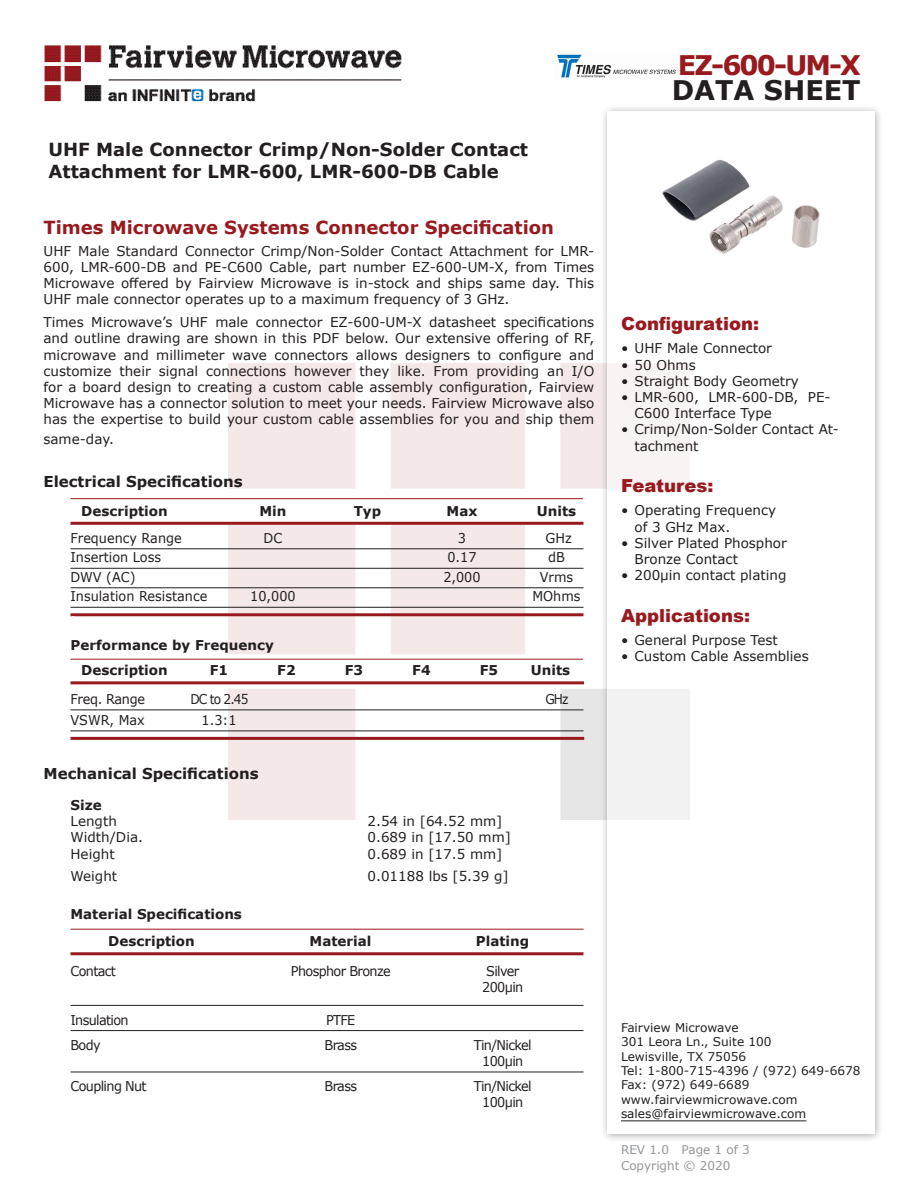
<style>
.page{position:relative;width:918px;height:1188px;background:#fff}
.page>*{position:absolute;margin:0;border:0;box-sizing:border-box;transform-origin:0 0}
.FM{font:700 27px "Verdana";letter-spacing:-.07em;color:#981a1e}
.t1{font:700 27px "Verdana";color:#231f20}
.Web_Description_Para{font:700 18px/21.6px "Verdana";color:#231f20}
.Head1{font:700 18px "Verdana";color:#981a1e}
.Applications_Header{font:900 18px "Arial";color:#981a1e}
.Head1-2{font:700 15px "Verdana";color:#231f20}
.Table-Footer{font:700 15px "Verdana";color:#f2f3f4}
.MarketingDescription{font:13.5px/16.2px "Verdana";color:#231f20}
.Table_Body_Connector{font:13.5px "Verdana";letter-spacing:-.05em;color:#231f20;scale:.95 1}
.Specs_Para{font:13.5px "Verdana";color:#231f20}
.Table-Body{font:13.5px "Verdana";color:#231f20;scale:.95 1}
.Head2{font:700 13.5px "Verdana";color:#231f20}
.Table_Header_Frequen{font:700 13.5px "Verdana";color:#231f20}
.Table_Header_Connect{font:700 13.5px "Verdana";color:#231f20}
.Table-Header{font:700 13.5px "Verdana";color:#231f20}
.Table_Body_Frequency{font:13.5px "Verdana";letter-spacing:-.025em;color:#231f20;scale:.95 1}
.Table_Body_Frequency-2{font:13.5px "Verdana";letter-spacing:-.025em;color:#231f20;scale:.9 1}
.FM_Info{font:12px "Verdana";color:#231f20}
.REV_Info{font:12px "Verdana";color:#939598}
.Table-Body-2{font:7.5px "Verdana";color:#fff;scale:.95 1}
</style>
<div class="page">
<img style="left:228px;top:364px;width:372px;height:456px">
<img style="left:44px;top:45px;width:358px;height:57px">
<hr style="left:70px;top:498px;width:513px;height:1px;background:#981a1e">
<hr style="left:70px;top:522px;width:514px;height:3px;background:#981a1e">
<hr style="left:70px;top:549px;width:514px;height:1px;background:#231f20">
<hr style="left:70px;top:568px;width:514px;height:1px;background:#231f20">
<hr style="left:70px;top:588px;width:514px;height:1px;background:#231f20">
<hr style="left:70px;top:607px;width:514px;height:1px;background:#231f20">
<hr style="left:70px;top:613px;width:514px;height:3px;background:#981a1e">
<hr style="left:70px;top:659px;width:513px;height:1px;background:#981a1e">
<hr style="left:70px;top:681px;width:514px;height:3px;background:#981a1e">
<hr style="left:70px;top:710px;width:514px;height:1px;background:#231f20">
<hr style="left:70px;top:731px;width:514px;height:1px;background:#231f20">
<hr style="left:70px;top:737px;width:514px;height:3px;background:#981a1e">
<hr style="left:70px;top:929px;width:514px;height:1px;background:#981a1e">
<hr style="left:70px;top:952px;width:514px;height:3px;background:#981a1e">
<hr style="left:70px;top:1005px;width:514px;height:1px;background:#231f20">
<hr style="left:70px;top:1030px;width:514px;height:1px;background:#231f20">
<hr style="left:70px;top:1072px;width:514px;height:1px;background:#231f20">
<div style="left:600px;top:104px;width:284px;height:1039px;background:#231f20;opacity:.75"></div>
<div style="left:608px;top:111px;width:267px;height:1023px;background:#fff"></div>
<img style="left:557px;top:54px;width:119px;height:24px">
<hr style="left:621px;top:1120px;width:185px;height:1px;background:#231f20">
<img style="left:662px;top:160px;width:158px;height:94px">
<p class="Web_Description_Para" style="left:49px;top:139px;width:481px">UHF Male Connector Crimp/Non-Solder Contact<br>Attachment for LMR-600, LMR-600-DB Cable</p>
<p class="Head1" style="left:44px;top:215px;width:512px">Times Microwave Systems Connector Specification</p>
<p class="MarketingDescription" style="left:44px;top:243px;width:552px;text-align:justify">UHF Male Standard Connector Crimp/Non-Solder Contact Attachment for LMR-600, LMR-600-DB and PE-C600 Cable, part number EZ-600-UM-X, from Times Microwave offered by Fairview Microwave is in-stock and ships same day. This UHF male connector operates up to a maximum frequency of 3 GHz.</p>
<p class="MarketingDescription" style="left:44px;top:314px;width:552px;text-align:justify">Times Microwave’s UHF male connector EZ-600-UM-X datasheet specifications and outline drawing are shown in this PDF below. Our extensive offering of RF, microwave and millimeter wave connectors allows designers to configure and customize their signal connections however they like. From providing an I/O for a board design to creating a custom cable assembly configuration, Fairview Microwave has a connector solution to meet your needs. Fairview Microwave also has the expertise to build your custom cable assemblies for you and ship them</p>
<p class="MarketingDescription" style="left:44px;top:431px;width:72px">same-day.</p>
<p class="Head1-2" style="left:44px;top:471px;width:201px">Electrical Specifications</p>
<p class="Table-Header" style="left:81px;top:501px;width:88px">Description</p>
<p class="Table-Header" style="left:259px;top:501px;width:29px">Min</p>
<p class="Table-Header" style="left:354px;top:501px;width:29px">Typ</p>
<p class="Table-Header" style="left:447px;top:501px;width:32px">Max</p>
<p class="Table-Header" style="left:537px;top:501px;width:41px">Units</p>
<p class="Table-Body" style="left:70px;top:529px;width:119px">Frequency Range</p>
<p class="Table-Body" style="left:264px;top:529px;width:21px">DC</p>
<p class="Table-Body" style="left:458px;top:529px;width:10px">3</p>
<p class="Table-Body" style="left:546px;top:529px;width:29px">GHz</p>
<p class="Table-Body" style="left:70px;top:548px;width:97px">Insertion Loss</p>
<p class="Table-Body" style="left:447px;top:548px;width:32px">0.17</p>
<p class="Table-Body" style="left:548px;top:548px;width:19px">dB</p>
<p class="Table-Body" style="left:70px;top:568px;width:70px">DWV (AC)</p>
<p class="Table-Body" style="left:443px;top:568px;width:41px">2,000</p>
<p class="Table-Body" style="left:540px;top:568px;width:37px">Vrms</p>
<p class="Table-Body" style="left:70px;top:587px;width:146px">Insulation Resistance</p>
<p class="Table-Body" style="left:250px;top:587px;width:49px">10,000</p>
<p class="Table-Body" style="left:532px;top:587px;width:52px">MOhms</p>
<p class="Table-Footer" style="left:70px;top:603px;width:7px">.</p>
<p class="Head2" style="left:70px;top:636px;width:205px">Performance by Frequency</p>
<p class="Table_Header_Frequen" style="left:81px;top:661px;width:88px">Description</p>
<p class="Table_Header_Frequen" style="left:210px;top:661px;width:20px">F1</p>
<p class="Table_Header_Frequen" style="left:277px;top:661px;width:20px">F2</p>
<p class="Table_Header_Frequen" style="left:345px;top:661px;width:20px">F3</p>
<p class="Table_Header_Frequen" style="left:412px;top:661px;width:20px">F4</p>
<p class="Table_Header_Frequen" style="left:480px;top:661px;width:20px">F5</p>
<p class="Table_Header_Frequen" style="left:531px;top:661px;width:41px">Units</p>
<p class="Table_Body_Frequency" style="left:70px;top:690px;width:80px">Freq. Range</p>
<p class="Table_Body_Frequency-2" style="left:190px;top:690px;width:66px">DC to 2.45</p>
<p class="Table_Body_Frequency-2" style="left:545px;top:690px;width:27px">GHz</p>
<p class="Table_Body_Frequency" style="left:70px;top:711px;width:80px">VSWR, Max</p>
<p class="Table_Body_Frequency" style="left:202px;top:711px;width:38px">1.3:1</p>
<p class="Head1-2" style="left:44px;top:763px;width:217px">Mechanical Specifications</p>
<p class="Head2" style="left:70px;top:796px;width:33px">Size</p>
<p class="Specs_Para" style="left:70px;top:812px;width:48px">Length</p>
<p class="Specs_Para" style="left:368px;top:812px;width:136px">2.54 in [64.52 mm]</p>
<p class="Specs_Para" style="left:70px;top:828px;width:74px">Width/Dia.</p>
<p class="Specs_Para" style="left:368px;top:828px;width:145px">0.689 in [17.50 mm]</p>
<p class="Specs_Para" style="left:70px;top:844px;width:46px">Height</p>
<p class="Specs_Para" style="left:368px;top:844px;width:136px">0.689 in [17.5 mm]</p>
<p class="Specs_Para" style="left:70px;top:867px;width:48px">Weight</p>
<p class="Specs_Para" style="left:368px;top:867px;width:143px">0.01188 lbs [5.39 g]</p>
<p class="Head2" style="left:70px;top:904px;width:173px">Material Specifications</p>
<p class="Table_Header_Connect" style="left:108px;top:932px;width:88px">Description</p>
<p class="Table_Header_Connect" style="left:310px;top:932px;width:63px">Material</p>
<p class="Table_Header_Connect" style="left:476px;top:932px;width:55px">Plating</p>
<p class="Table_Body_Connector" style="left:70px;top:962px;width:49px">Contact</p>
<p class="Table_Body_Connector" style="left:291px;top:962px;width:106px">Phosphor Bronze</p>
<p class="Table_Body_Connector" style="left:486px;top:962px;width:36px">Silver</p>
<p class="Table_Body_Connector" style="left:482px;top:978px;width:45px">200µin</p>
<p class="Table_Body_Connector" style="left:70px;top:1010px;width:63px">Insulation</p>
<p class="Table-Body-2" style="left:70px;top:1017px;width:4px">.</p>
<p class="Table_Body_Connector" style="left:326px;top:1010px;width:32px">PTFE</p>
<p class="Table_Body_Connector" style="left:70px;top:1036px;width:33px">Body</p>
<p class="Table_Body_Connector" style="left:325px;top:1036px;width:36px">Brass</p>
<p class="Table_Body_Connector" style="left:474px;top:1036px;width:63px">Tin/Nickel</p>
<p class="Table_Body_Connector" style="left:482px;top:1052px;width:45px">100µin</p>
<p class="Table_Body_Connector" style="left:70px;top:1077px;width:82px">Coupling Nut</p>
<p class="Table_Body_Connector" style="left:325px;top:1077px;width:36px">Brass</p>
<p class="Table_Body_Connector" style="left:474px;top:1077px;width:63px">Tin/Nickel</p>
<p class="Table_Body_Connector" style="left:482px;top:1093px;width:45px">100µin</p>
<p class="FM" style="left:678px;top:46px;width:184px">EZ-600-UM-X</p>
<p class="t1" style="left:672px;top:71px;width:191px">DATA SHEET</p>
<p class="Applications_Header" style="left:621px;top:311px;width:140px">Configuration:</p>
<p class="MarketingDescription" style="left:621px;top:340px;width:153px">• UHF Male Connector</p>
<p class="MarketingDescription" style="left:621px;top:356px;width:76px">• 50 Ohms</p>
<p class="MarketingDescription" style="left:621px;top:373px;width:179px">• Straight Body Geometry</p>
<p class="MarketingDescription" style="left:634px;top:389px;width:198px;text-indent:-14px">• LMR-600, LMR-600-DB, PE-<br>C600 Interface Type</p>
<p class="MarketingDescription" style="left:634px;top:421px;width:206px;text-indent:-14px">• Crimp/Non-Solder Contact At&shy;tachment</p>
<p class="Applications_Header" style="left:621px;top:473px;width:94px">Features:</p>
<p class="MarketingDescription" style="left:634px;top:502px;width:143px;text-indent:-14px">• Operating Frequency of 3 GHz Max.</p>
<p class="MarketingDescription" style="left:634px;top:535px;width:154px;text-indent:-14px">• Silver Plated Phosphor<br>Bronze Contact</p>
<p class="MarketingDescription" style="left:621px;top:567px;width:167px">• 200µin contact plating</p>
<p class="Applications_Header" style="left:621px;top:603px;width:131px">Applications:</p>
<p class="MarketingDescription" style="left:621px;top:632px;width:158px">• General Purpose Test</p>
<p class="MarketingDescription" style="left:621px;top:648px;width:189px">• Custom Cable Assemblies</p>
<p class="FM_Info" style="left:621px;top:1019px;width:119px">Fairview Microwave</p>
<p class="FM_Info" style="left:621px;top:1034px;width:152px">301 Leora Ln., Suite 100</p>
<p class="FM_Info" style="left:621px;top:1048px;width:127px">Lewisville, TX 75056</p>
<p class="FM_Info" style="left:621px;top:1062px;width:241px">Tel: 1-800-715-4396 / (972) 649-6678</p>
<p class="FM_Info" style="left:621px;top:1077px;width:130px">Fax: (972) 649-6689</p>
<p class="FM_Info" style="left:621px;top:1091px;width:178px">www.fairviewmicrowave.com</p>
<p class="FM_Info" style="left:621px;top:1106px;width:187px">sales@fairviewmicrowave.com</p>
<p class="REV_Info" style="left:621px;top:1141px;width:130px">REV 1.0 Page 1 of 3</p>
<p class="REV_Info" style="left:621px;top:1157px;width:111px">Copyright © 2020</p>
</div>
